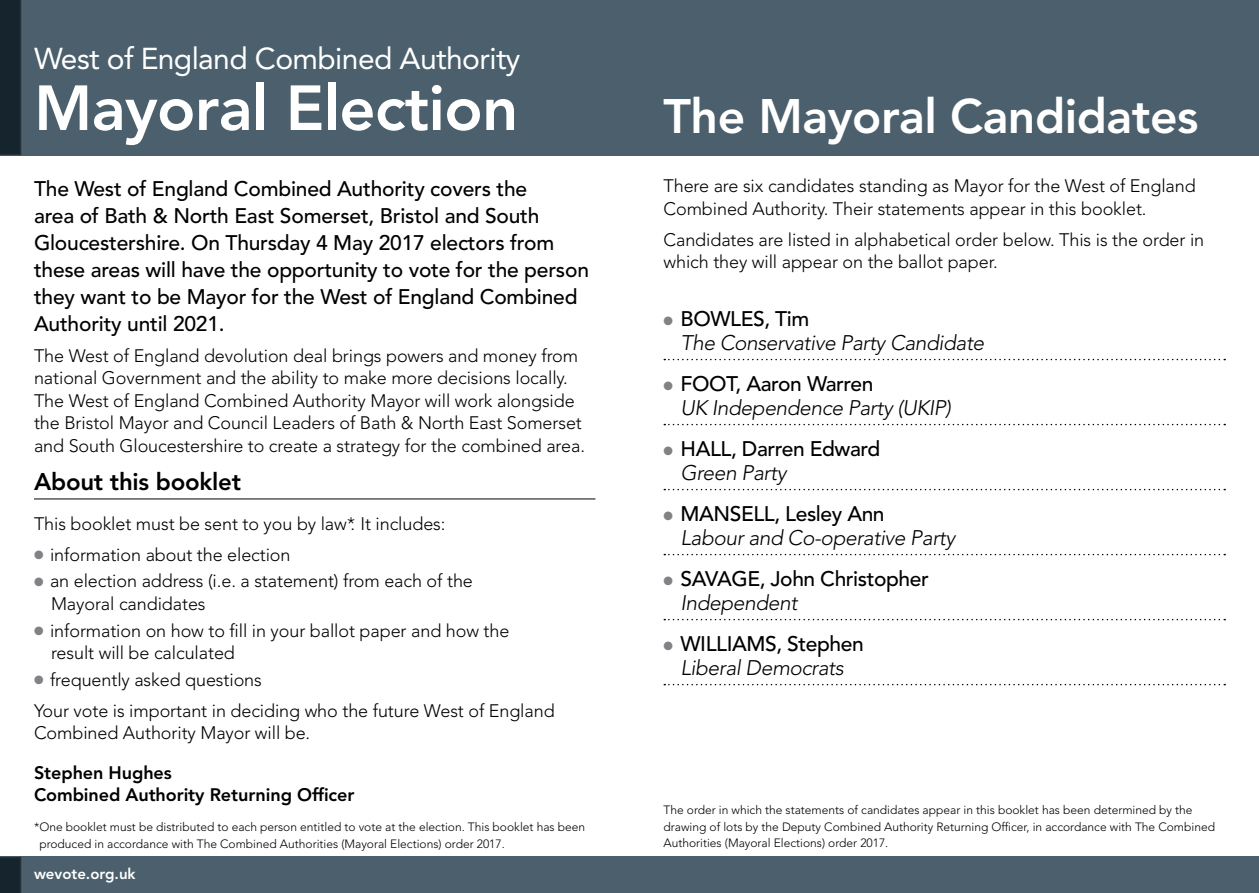
<style>
.page{position:relative;width:1259px;height:893px;background:#fff}
.page>*{position:absolute;margin:0;border:0;box-sizing:border-box;transform-origin:0 0}
.t1{font:800 63px "Avenir LT Std";letter-spacing:-.01em;color:#fff}
.t2{font:800 48px "Avenir LT Std";letter-spacing:-.01em;color:#fff}
.t3{font:30px "Avenir LT Std";letter-spacing:-.02em;color:#fff}
.t4{font:800 24px "Avenir LT Std";letter-spacing:-.01em;color:#000}
.t5{font:500 21px/27px "Avenir LT Std";letter-spacing:-.01em;color:#000}
.t6{font:italic 300 21px/24px "Avenir LT Std";letter-spacing:-.02em;color:#000}
.t7{font:300 18px/22.5px "Avenir LT Std";letter-spacing:-.005em;color:#000}
.t8{font:800 18px/22.5px "Avenir LT Std";letter-spacing:-.005em;color:#000}
.t9{font:800 15px "Avenir LT Std";color:#fff}
.t10{font:300 12px/16.5px "Avenir LT Std";color:#000}
.s1{color:#808285}
.s2{font-weight:500;font-style:normal}
.s3{font-weight:300;font-style:italic}
</style>
<div class="page">
<div style="left:0;top:0;width:1259px;height:155px;background:#4b606c"></div>
<div style="left:0;top:857px;width:1259px;height:36px;background:#4b606c"></div>
<svg style="left:0;top:857px;width:21px;height:36px"></svg>
<div style="left:0;top:0;width:21px;height:155px;background:#16242d"></div>
<hr style="left:34px;top:499px;width:561px;height:1px;background:#000">
<svg style="left:664px;top:359px;width:561px;height:1px"></svg>
<svg style="left:664px;top:424px;width:561px;height:1px"></svg>
<svg style="left:664px;top:489px;width:561px;height:1px"></svg>
<svg style="left:664px;top:554px;width:561px;height:1px"></svg>
<svg style="left:664px;top:619px;width:561px;height:1px"></svg>
<svg style="left:664px;top:684px;width:561px;height:1px"></svg>
<h3 class="t3" style="left:34px;top:41px;width:488px">West of England Combined Authority</h3>
<h1 class="t1" style="left:34px;top:71px;width:486px">Mayoral Election</h1>
<p class="t5" style="left:34px;top:175px;width:556px">The West of England Combined Authority covers the<br>area of Bath &amp; North East Somerset, Bristol and South Gloucestershire. On Thursday 4 May 2017 electors from these areas will have the opportunity to vote for the person they want to be Mayor for the West of England Combined Authority until 2021.</p>
<p class="t7" style="left:34px;top:344px;width:552px">The West of England devolution deal brings powers and money from national Government and the ability to make more decisions locally.<br>The West of England Combined Authority Mayor will work alongside the Bristol Mayor and Council Leaders of Bath &amp; North East Somerset and South Gloucestershire to create a strategy for the combined area.</p>
<h3 class="t4" style="left:34px;top:467px;width:208px">About this booklet</h3>
<p class="t7" style="left:34px;top:512px;width:413px">This booklet must be sent to you by law*. It includes:</p>
<p class="t7" style="left:34px;top:543px;width:258px"><span class="s1">●</span> information about the election</p>
<p class="t7" style="left:51px;top:570px;width:423px;text-indent:-17px"><span class="s1">●</span> an election address (i.e. a statement) from each of the<br>Mayoral candidates</p>
<p class="t7" style="left:51px;top:619px;width:460px;text-indent:-17px"><span class="s1">●</span> information on how to fill in your ballot paper and how the result will be calculated</p>
<p class="t7" style="left:34px;top:664px;width:522px;line-height:31px"><span class="s1">●</span> frequently asked questions<br>Your vote is important in deciding who the future West of England</p>
<p class="t7" style="left:34px;top:722px;width:278px">Combined Authority Mayor will be.</p>
<p class="t8" style="left:34px;top:761px;width:322px">Stephen Hughes<br>Combined Authority Returning Officer</p>
<p class="t10" style="left:39px;top:819px;width:547px;text-indent:-5px">*One booklet must be distributed to each person entitled to vote at the election. This booklet has been produced in accordance with The Combined Authorities (Mayoral Elections) order 2017.</p>
<p class="t9" style="left:34px;top:865px;width:103px">wevote.org.uk</p>
<h2 class="t2" style="left:663px;top:88px;width:536px">The Mayoral Candidates</h2>
<p class="t7" style="left:663px;top:175px;width:534px">There are six candidates standing as Mayor for the West of England<br>Combined Authority. Their statements appear in this booklet.</p>
<p class="t7" style="left:663px;top:228px;width:542px">Candidates are listed in alphabetical order below. This is the order in which they will appear on the ballot paper.</p>
<p class="t6" style="left:680px;top:307px;width:305px;text-indent:-17px"><span class="s1">●</span> <span class="s2">BOWLES, Tim<br></span>The Conservative Party Candidate</p>
<p class="t6" style="left:680px;top:372px;width:272px;text-indent:-17px"><span class="s1">●</span> <span class="s2">FOOT, Aaron Warren<br></span>UK Independence Party (UKIP)</p>
<p class="t5" style="left:680px;top:438px;width:201px;line-height:24px;text-indent:-17px"><span class="s1">●</span> HALL, Darren Edward<br><span class="s3">Green Party</span></p>
<p class="t6" style="left:680px;top:502px;width:276px;text-indent:-17px"><span class="s1">●</span> <span class="s2">MANSELL, Lesley Ann<br></span>Labour and Co-operative Party</p>
<p class="t5" style="left:680px;top:568px;width:250px;line-height:24px;text-indent:-17px"><span class="s1">●</span> SAVAGE, John Christopher<br><span class="s3">Independent</span></p>
<p class="t5" style="left:663px;top:633px;width:202px;line-height:24px;text-align:center"><span class="s1">●</span> WILLIAMS, Stephen<br><span class="s3">Liberal Democrats</span></p>
<p class="t10" style="left:663px;top:802px;width:553px">The order in which the statements of candidates appear in this booklet has been determined by the drawing of lots by the Deputy Combined Authority Returning Officer, in accordance with The Combined<br>Authorities (Mayoral Elections) order 2017.</p>
</div>
